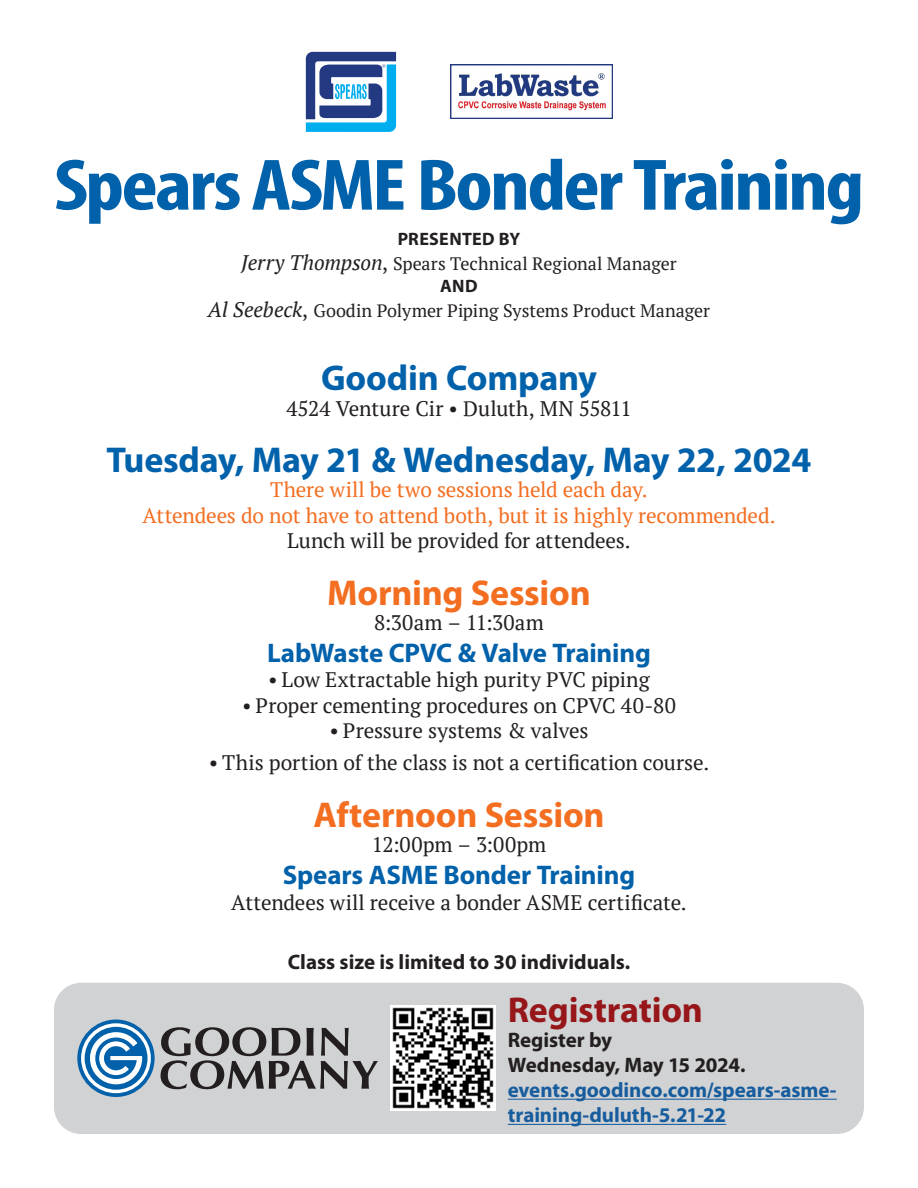
<style>
.page{position:relative;width:918px;height:1188px;background:#fff}
.page>*{position:absolute;margin:0;border:0;box-sizing:border-box;transform-origin:0 0}
.t1{font:700 condensed 73.5px "Myriad Pro";letter-spacing:-.03em;color:#0161aa;scale:1.18 1}
.t2{font:700 36px "Myriad Pro";letter-spacing:-.005em;color:#0161aa}
.t3{font:700 36px "Myriad Pro";letter-spacing:-.005em;color:#f36e21}
.t4{font:700 36px "Myriad Pro";letter-spacing:-.005em;color:#961619}
.Bullets{font:700 27px "Myriad Pro";letter-spacing:-.005em;color:#0161aa}
.t5{font:21px "PT Serif";letter-spacing:-.005em;color:#231f20}
.t6{font:21px "PT Serif";letter-spacing:-.01em;color:#f36e21}
.t7{font:700 21px/25.2px "Myriad Pro";color:#231f20}
.t8{font:700 21px/25.2px "Myriad Pro";letter-spacing:-.005em;color:#175d9e}
.t9{font:18px/25.2px "PT Serif";color:#231f20;text-align:center}
.t10{font:700 18px "Myriad Pro";color:#231f20}
.s1{font-family:"Myriad Pro";font-weight:700}
.s2{font-style:italic;font-size:21px}
.s3{font-size:21px}
</style>
<div class="page">
<div style="left:54px;top:983px;width:810px;height:151px;background:#d1d2d4;border-radius:27px"></div>
<hr style="left:508px;top:1099px;width:329px;height:1px;background:#175d9e">
<hr style="left:508px;top:1124px;width:218px;height:1px;background:#175d9e">
<img style="left:390px;top:1006px;width:105px;height:105px">
<svg style="left:306px;top:52px;width:90px;height:80px"></svg>
<img style="left:450px;top:65px;width:162px;height:54px">
<svg style="left:77px;top:1020px;width:78px;height:77px"></svg>
<svg style="left:161px;top:1027px;width:217px;height:62px"></svg>
<p class="t1" style="left:54px;top:139px;width:688px">Spears ASME Bonder Training</p>
<p class="t9" style="left:241px;top:226px;width:437px"><span class="s1">PRESENTED BY<br></span><span class="s2">Jerry Thompson</span><span class="s3">,</span> Spears Technical Regional Manager</p>
<p class="t10" style="left:440px;top:274px;width:39px">AND</p>
<p class="t9" style="left:208px;top:298px;width:504px"><span class="s2">Al Seebeck</span><span class="s3">,</span> Goodin Polymer Piping Systems Product Manager</p>
<p class="t2" style="left:321px;top:355px;width:277px">Goodin Company</p>
<p class="t5" style="left:286px;top:394px;width:347px">4524 Venture Cir • Duluth, MN 55811</p>
<p class="t2" style="left:107px;top:437px;width:706px">Tuesday, May 21 &amp; Wednesday, May 22, 2024</p>
<p class="t6" style="left:270px;top:476px;width:379px">There will be two sessions held each day.</p>
<p class="t6" style="left:142px;top:502px;width:635px">Attendees do not have to attend both, but it is highly recommended.</p>
<p class="t5" style="left:287px;top:527px;width:345px">Lunch will be provided for attendees.</p>
<p class="t3" style="left:327px;top:569px;width:265px">Morning Session</p>
<p class="t5" style="left:374px;top:609px;width:171px">8:30am – 11:30am</p>
<p class="Bullets" style="left:267px;top:635px;width:385px">LabWaste CPVC &amp; Valve Training</p>
<p class="t5" style="left:268px;top:666px;width:383px">• Low Extractable high purity PVC piping</p>
<p class="t5" style="left:242px;top:691px;width:435px">• Proper cementing procedures on CPVC 40-80</p>
<p class="t5" style="left:329px;top:717px;width:261px">• Pressure systems &amp; valves</p>
<p class="t5" style="left:209px;top:749px;width:502px">• This portion of the class is not a certification course.</p>
<p class="t3" style="left:313px;top:791px;width:293px">Afternoon Session</p>
<p class="t5" style="left:372px;top:831px;width:176px">12:00pm – 3:00pm</p>
<p class="Bullets" style="left:283px;top:858px;width:354px">Spears ASME Bonder Training</p>
<p class="t5" style="left:231px;top:889px;width:457px">Attendees will receive a bonder ASME certificate.</p>
<p class="t7" style="left:288px;top:948px;width:344px">Class size is limited to 30 individuals.</p>
<p class="t4" style="left:508px;top:986px;width:197px">Registration</p>
<p class="t7" style="left:508px;top:1026px;width:239px">Register by<br>Wednesday, May 15 2024.</p>
<p class="t8" style="left:508px;top:1077px;width:330px">events.goodinco.com/spears-asme&shy;training-duluth-5.21-22</p>
</div>
